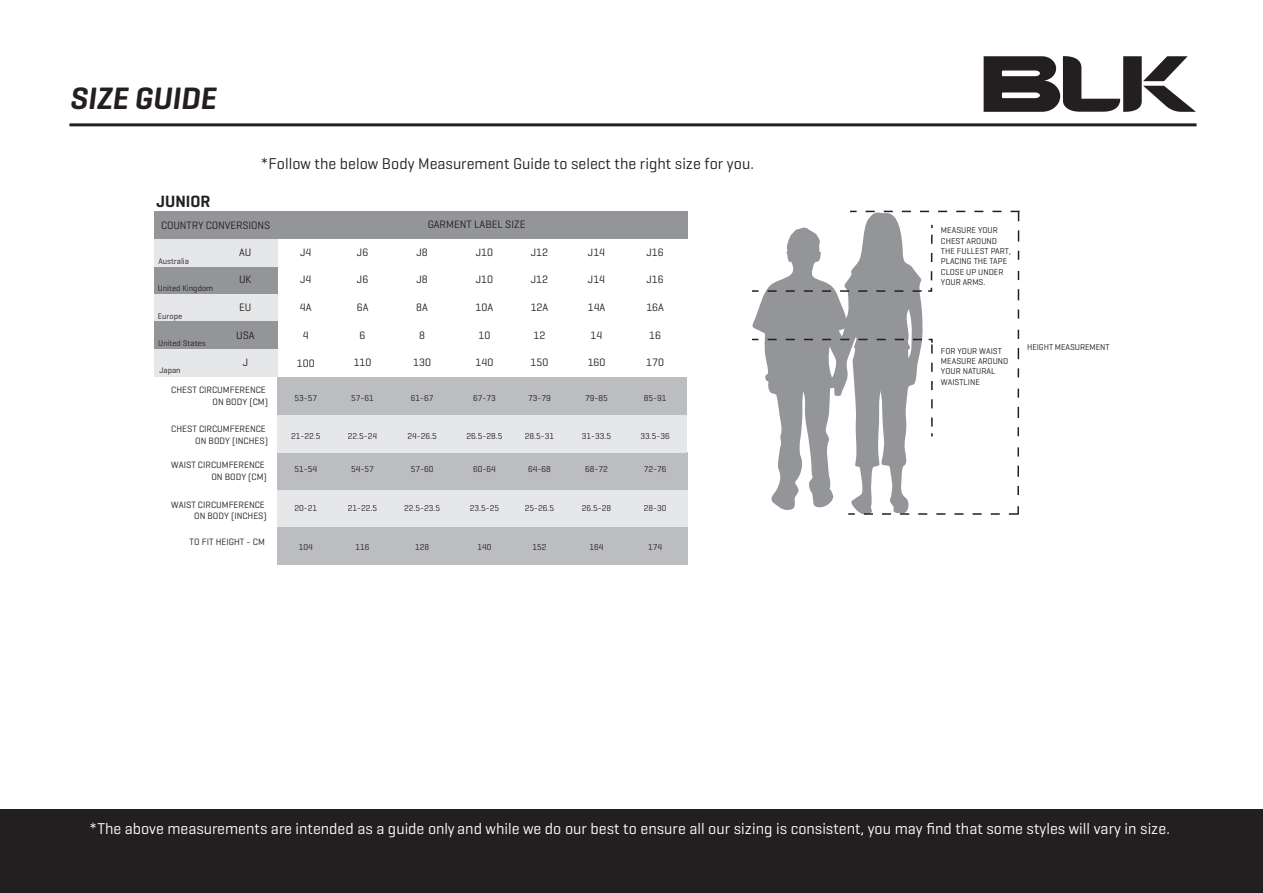
<style>
.page{position:relative;width:1263px;height:893px;background:#fff}
.page>*{position:absolute;margin:0;border:0;box-sizing:border-box;transform-origin:0 0}
.t1{font:italic 600 31.5px "Geogrotesque";color:#231f20}
.t2{font:600 16.65px "Geogrotesque";color:#231f20}
.t3{font:15.9px "Geogrotesque";color:#fff}
.t4{font:15.9px "Geogrotesque";color:#231f20}
.t5{font:10.95px "Geogrotesque";color:#231f20}
.t6{font:9.45px/11.2px "Geogrotesque";color:#231f20;text-align:right}
.t7{font:8.7px/10.4px "Geogrotesque";color:#231f20}
.t8{font:8.4px "Geogrotesque";color:#231f20}
</style>
<div class="page">
<div style="left:0;top:809px;width:1263px;height:84px;background:#231f20"></div>
<hr style="left:69px;top:123px;width:1127px;height:3px;background:#231f20">
<svg style="left:983px;top:56px;width:213px;height:56px"></svg>
<div style="left:277px;top:490px;width:411px;height:38px;background:#e6e7e9"></div>
<div style="left:277px;top:452px;width:410px;height:38px;background:#bcbdc0"></div>
<div style="left:277px;top:377px;width:410px;height:38px;background:#bcbdc0"></div>
<div style="left:277px;top:415px;width:410px;height:37px;background:#e6e7e9"></div>
<div style="left:154px;top:266px;width:123px;height:28px;background:#939598"></div>
<div style="left:154px;top:239px;width:123px;height:27px;background:#e6e7e9"></div>
<div style="left:154px;top:211px;width:534px;height:28px;background:#939598"></div>
<div style="left:154px;top:294px;width:123px;height:28px;background:#e6e7e9"></div>
<div style="left:154px;top:322px;width:123px;height:27px;background:#939598"></div>
<div style="left:154px;top:349px;width:123px;height:28px;background:#e6e7e9"></div>
<div style="left:277px;top:527px;width:411px;height:38px;background:#bcbdc0"></div>
<svg style="left:752px;top:211px;width:268px;height:304px"></svg>
<h1 class="t1" style="left:69px;top:79px;width:148px">SIZE GUIDE</h1>
<h2 class="t2" style="left:157px;top:191px;width:55px">JUNIOR</h2>
<h3 class="t4" style="left:260px;top:154px;width:495px">*Follow the below Body Measurement Guide to select the right size for you.</h3>
<p class="t5" style="left:161px;top:219px;width:111px">COUNTRY CONVERSIONS</p>
<p class="t5" style="left:428px;top:218px;width:99px">GARMENT LABEL SIZE</p>
<p class="t8" style="left:158px;top:256px;width:32px">Australia</p>
<p class="t8" style="left:158px;top:283px;width:57px">United Kingdom</p>
<p class="t8" style="left:158px;top:311px;width:26px">Europe</p>
<p class="t8" style="left:158px;top:338px;width:49px">United States</p>
<p class="t8" style="left:159px;top:365px;width:23px">Japan</p>
<p class="t5" style="left:239px;top:245px;width:14px">AU</p>
<p class="t5" style="left:239px;top:273px;width:14px">UK</p>
<p class="t5" style="left:239px;top:301px;width:14px">EU</p>
<p class="t5" style="left:241px;top:301px;width:14px">EU</p>
<p class="t5" style="left:239px;top:328px;width:20px">USA</p>
<p class="t5" style="left:244px;top:357px;width:7px">J</p>
<p class="t5" style="left:236px;top:328px;width:20px">USA</p>
<p class="t5" style="left:243px;top:356px;width:7px">J</p>
<p class="t6" style="left:171px;top:384px;width:98px">CHEST CIRCUMFERENCE<br>ON BODY (CM)</p>
<p class="t6" style="left:171px;top:423px;width:98px">CHEST CIRCUMFERENCE<br>ON BODY (INCHES)</p>
<p class="t6" style="left:171px;top:459px;width:97px">WAIST CIRCUMFERENCE<br>ON BODY (CM)</p>
<p class="t6" style="left:171px;top:498px;width:97px">WAIST CIRCUMFERENCE<br>ON BODY (INCHES)</p>
<p class="t6" style="left:190px;top:536px;width:77px">TO FIT HEIGHT - CM</p>
<p class="t5" style="left:300px;top:245px;width:13px">J4</p>
<p class="t5" style="left:357px;top:245px;width:13px">J6</p>
<p class="t5" style="left:416px;top:245px;width:13px">J8</p>
<p class="t5" style="left:476px;top:245px;width:19px">J10</p>
<p class="t5" style="left:531px;top:245px;width:19px">J12</p>
<p class="t5" style="left:588px;top:245px;width:19px">J14</p>
<p class="t5" style="left:646px;top:245px;width:19px">J16</p>
<p class="t5" style="left:300px;top:273px;width:13px">J4</p>
<p class="t5" style="left:357px;top:273px;width:13px">J6</p>
<p class="t5" style="left:416px;top:273px;width:13px">J8</p>
<p class="t5" style="left:476px;top:273px;width:19px">J10</p>
<p class="t5" style="left:531px;top:273px;width:19px">J12</p>
<p class="t5" style="left:588px;top:273px;width:19px">J14</p>
<p class="t5" style="left:646px;top:273px;width:19px">J16</p>
<p class="t5" style="left:300px;top:300px;width:13px">4A</p>
<p class="t5" style="left:357px;top:300px;width:13px">6A</p>
<p class="t5" style="left:416px;top:300px;width:13px">8A</p>
<p class="t5" style="left:476px;top:300px;width:19px">10A</p>
<p class="t5" style="left:531px;top:300px;width:19px">12A</p>
<p class="t5" style="left:588px;top:300px;width:19px">14A</p>
<p class="t5" style="left:646px;top:300px;width:19px">16A</p>
<p class="t5" style="left:303px;top:328px;width:7px">4</p>
<p class="t5" style="left:360px;top:328px;width:7px">6</p>
<p class="t5" style="left:419px;top:328px;width:7px">8</p>
<p class="t5" style="left:478px;top:328px;width:13px">10</p>
<p class="t5" style="left:534px;top:328px;width:13px">12</p>
<p class="t5" style="left:591px;top:328px;width:13px">14</p>
<p class="t5" style="left:649px;top:328px;width:13px">16</p>
<p class="t5" style="left:297px;top:356px;width:19px">100</p>
<p class="t5" style="left:354px;top:356px;width:19px">110</p>
<p class="t5" style="left:413px;top:356px;width:19px">130</p>
<p class="t5" style="left:475px;top:356px;width:19px">140</p>
<p class="t5" style="left:531px;top:356px;width:19px">150</p>
<p class="t5" style="left:588px;top:355px;width:19px">160</p>
<p class="t5" style="left:646px;top:356px;width:19px">170</p>
<p class="t7" style="left:294px;top:393px;width:24px">53-57</p>
<p class="t7" style="left:351px;top:393px;width:24px">57-61</p>
<p class="t7" style="left:411px;top:393px;width:24px">61-67</p>
<p class="t7" style="left:473px;top:393px;width:24px">67-73</p>
<p class="t7" style="left:528px;top:393px;width:24px">73-79</p>
<p class="t7" style="left:585px;top:393px;width:24px">79-85</p>
<p class="t7" style="left:644px;top:393px;width:24px">85-91</p>
<p class="t7" style="left:291px;top:431px;width:31px">21-22.5</p>
<p class="t7" style="left:348px;top:431px;width:31px">22.5-24</p>
<p class="t7" style="left:407px;top:431px;width:31px">24-26.5</p>
<p class="t7" style="left:466px;top:431px;width:37px">26.5-28.5</p>
<p class="t7" style="left:525px;top:431px;width:31px">28.5-31</p>
<p class="t7" style="left:582px;top:431px;width:31px">31-33.5</p>
<p class="t7" style="left:640px;top:431px;width:31px">33.5-36</p>
<p class="t7" style="left:294px;top:464px;width:24px">51-54</p>
<p class="t7" style="left:351px;top:464px;width:24px">54-57</p>
<p class="t7" style="left:411px;top:464px;width:24px">57-60</p>
<p class="t7" style="left:473px;top:464px;width:24px">60-64</p>
<p class="t7" style="left:528px;top:464px;width:24px">64-68</p>
<p class="t7" style="left:585px;top:464px;width:24px">68-72</p>
<p class="t7" style="left:644px;top:464px;width:24px">72-76</p>
<p class="t7" style="left:294px;top:503px;width:24px">20-21</p>
<p class="t7" style="left:348px;top:503px;width:31px">21-22.5</p>
<p class="t7" style="left:404px;top:503px;width:37px">22.5-23.5</p>
<p class="t7" style="left:470px;top:503px;width:31px">23.5-25</p>
<p class="t7" style="left:525px;top:503px;width:31px">25-26.5</p>
<p class="t7" style="left:582px;top:503px;width:31px">26.5-28</p>
<p class="t7" style="left:644px;top:503px;width:24px">28-30</p>
<p class="t7" style="left:299px;top:541px;width:16px">104</p>
<p class="t7" style="left:356px;top:541px;width:16px">116</p>
<p class="t7" style="left:415px;top:541px;width:16px">128</p>
<p class="t7" style="left:477px;top:541px;width:16px">140</p>
<p class="t7" style="left:532px;top:541px;width:16px">152</p>
<p class="t7" style="left:589px;top:541px;width:16px">164</p>
<p class="t7" style="left:648px;top:541px;width:16px">174</p>
<p class="t7" style="left:941px;top:225px;width:71px">MEASURE YOUR<br>CHEST AROUND<br>THE FULLEST PART,<br>PLACING THE TAPE<br>CLOSE UP UNDER<br>YOUR ARMS.</p>
<p class="t7" style="left:941px;top:345px;width:69px">FOR YOUR WAIST<br>MEASURE AROUND<br>YOUR NATURAL<br>WAISTLINE</p>
<p class="t7" style="left:1027px;top:342px;width:84px">HEIGHT MEASUREMENT</p>
<h3 class="t3" style="left:89px;top:819px;width:1082px">*The above measurements are intended as a guide only and while we do our best to ensure all our sizing is consistent, you may find that some styles will vary in size.</h3>
</div>
